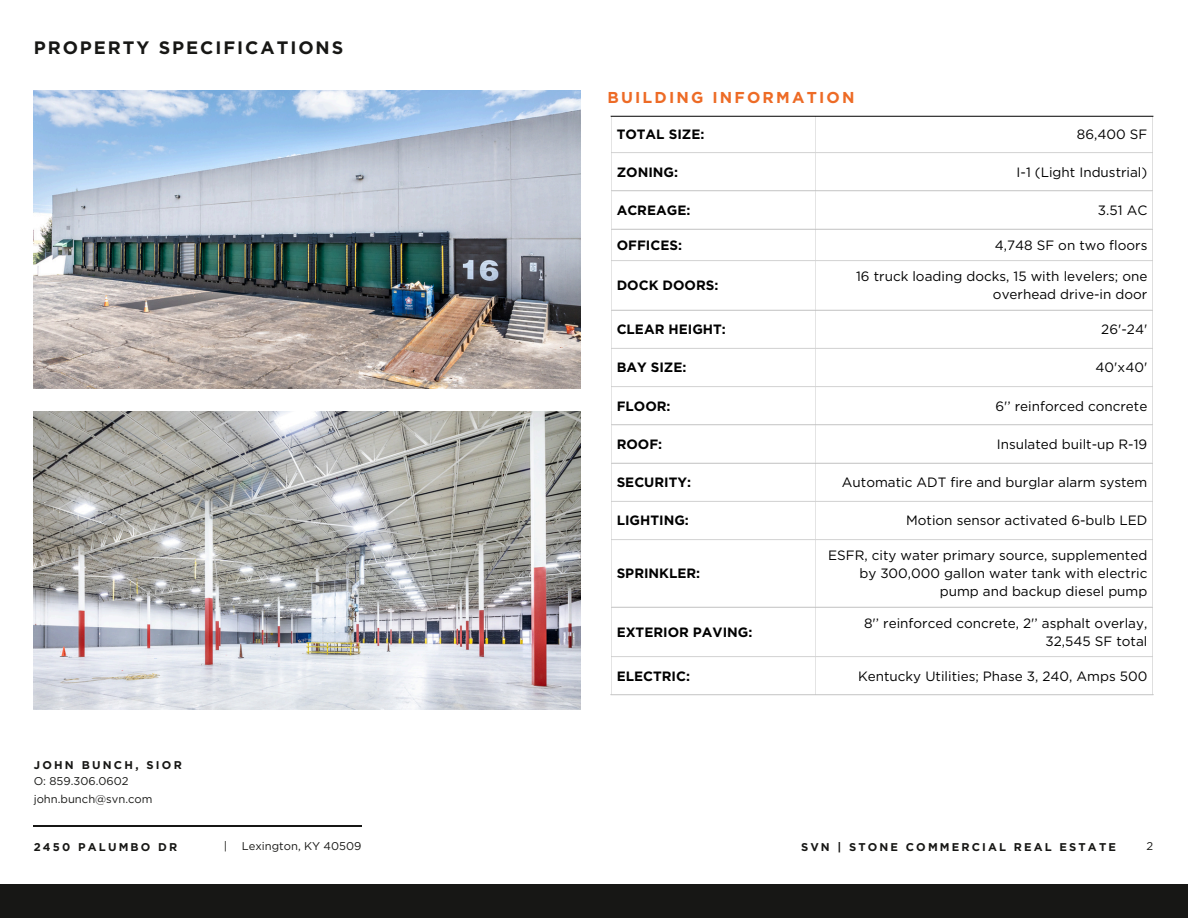
<style>
.page{position:relative;width:1188px;height:918px;background:#fff}
.page>*{position:absolute;margin:0;border:0;box-sizing:border-box;transform-origin:0 0}
.t1{font:700 18px "Gotham";letter-spacing:.11em;color:#171715}
.t2{font:700 15.75px "Gotham";letter-spacing:.14em;color:#ed6b26}
.t3{font:13.5px/18px "Gotham";color:#000;text-align:right}
.t4{font:700 13.5px "Gotham";color:#000}
.t5{font:700 11.25px "Gotham";letter-spacing:.19em;color:#171715}
.t6{font:11.25px/18px "Gotham";color:#171715}
</style>
<div class="page">
<div style="left:0;top:884px;width:1188px;height:34px;background:#171715"></div>
<hr style="left:34px;top:826px;width:179px;height:1px;background:#171715">
<svg style="left:213px;top:826px;width:29px;height:1px"></svg>
<hr style="left:242px;top:826px;width:119px;height:1px;background:#171715">
<svg style="left:612px;top:117px;width:541px;height:577px"></svg>
<hr style="left:815px;top:117px;width:1px;height:577px;background:#fff">
<hr style="left:611px;top:116px;width:542px;height:1px;background:#000">
<hr style="left:611px;top:152px;width:542px;height:1px;background:#d9d9d9">
<hr style="left:611px;top:190px;width:542px;height:1px;background:#d9d9d9">
<hr style="left:611px;top:229px;width:542px;height:1px;background:#d9d9d9">
<hr style="left:611px;top:260px;width:542px;height:1px;background:#d9d9d9">
<hr style="left:611px;top:310px;width:542px;height:1px;background:#d9d9d9">
<hr style="left:611px;top:348px;width:542px;height:1px;background:#d9d9d9">
<hr style="left:611px;top:386px;width:542px;height:1px;background:#d9d9d9">
<hr style="left:611px;top:424px;width:542px;height:1px;background:#d9d9d9">
<hr style="left:611px;top:463px;width:542px;height:1px;background:#d9d9d9">
<hr style="left:611px;top:501px;width:542px;height:1px;background:#d9d9d9">
<hr style="left:611px;top:539px;width:542px;height:1px;background:#d9d9d9">
<hr style="left:611px;top:607px;width:542px;height:1px;background:#d9d9d9">
<hr style="left:611px;top:656px;width:542px;height:1px;background:#d9d9d9">
<hr style="left:611px;top:694px;width:542px;height:1px;background:#d9d9d9">
<img style="left:34px;top:90px;width:546px;height:299px">
<img style="left:34px;top:411px;width:546px;height:299px">
<h3 class="t1" style="left:34px;top:37px;width:311px">PROPERTY SPECIFICATIONS</h3>
<p class="t2" style="left:608px;top:88px;width:249px">BUILDING INFORMATION</p>
<p class="t4" style="left:617px;top:126px;width:89px">TOTAL SIZE:</p>
<p class="t3" style="left:1077px;top:125px;width:72px">86,400 SF</p>
<p class="t4" style="left:617px;top:164px;width:63px">ZONING:</p>
<h2 class="t3" style="left:1017px;top:163px;width:132px">I-1 (Light Industrial)</h2>
<p class="t4" style="left:617px;top:202px;width:75px">ACREAGE:</p>
<p class="t3" style="left:1098px;top:201px;width:51px">3.51 AC</p>
<p class="t4" style="left:617px;top:237px;width:67px">OFFICES:</p>
<p class="t3" style="left:995px;top:236px;width:154px">4,748 SF on two floors</p>
<p class="t4" style="left:617px;top:277px;width:103px">DOCK DOORS:</p>
<p class="t3" style="left:856px;top:267px;width:293px">16 truck loading docks, 15 with levelers; one overhead drive-in door</p>
<p class="t4" style="left:617px;top:321px;width:111px">CLEAR HEIGHT:</p>
<p class="t3" style="left:1101px;top:320px;width:48px">26'-24'</p>
<p class="t4" style="left:617px;top:359px;width:71px">BAY SIZE:</p>
<p class="t3" style="left:1096px;top:359px;width:53px">40'x40'</p>
<p class="t4" style="left:617px;top:398px;width:55px">FLOOR:</p>
<p class="t3" style="left:995px;top:397px;width:153px">6'’ reinforced concrete</p>
<p class="t4" style="left:617px;top:436px;width:47px">ROOF:</p>
<p class="t3" style="left:997px;top:435px;width:152px">Insulated built-up R-19</p>
<p class="t4" style="left:617px;top:474px;width:76px">SECURITY:</p>
<p class="t3" style="left:842px;top:473px;width:307px">Automatic ADT fire and burglar alarm system</p>
<p class="t4" style="left:617px;top:512px;width:74px">LIGHTING:</p>
<p class="t3" style="left:906px;top:512px;width:243px">Motion sensor activated 6-bulb LED</p>
<p class="t4" style="left:617px;top:565px;width:85px">SPRINKLER:</p>
<p class="t3" style="left:828px;top:546px;width:321px">ESFR, city water primary source, supplemented by 300,000 gallon water tank with electric pump and backup diesel pump</p>
<p class="t4" style="left:617px;top:624px;width:137px">EXTERIOR PAVING:</p>
<p class="t3" style="left:864px;top:614px;width:285px">8'’ reinforced concrete, 2'’ asphalt overlay,<br>32,545 SF total</p>
<p class="t4" style="left:617px;top:668px;width:75px">ELECTRIC:</p>
<p class="t3" style="left:858px;top:667px;width:291px">Kentucky Utilities; Phase 3, 240, Amps 500</p>
<p class="t5" style="left:34px;top:758px;width:150px">JOHN BUNCH, SIOR</p>
<p class="t6" style="left:34px;top:772px;width:120px">O: 859.306.0602 john.bunch@svn.com</p>
<p class="t5" style="left:34px;top:840px;width:145px">2450 PALUMBO DR</p>
<p class="t6" style="left:224px;top:837px;width:5px">|</p>
<h3 class="t6" style="left:242px;top:837px;width:121px">Lexington, KY 40509</h3>
<p class="t5" style="left:801px;top:840px;width:316px">SVN | STONE COMMERCIAL REAL ESTATE</p>
<p class="t6" style="left:1146px;top:837px;width:8px">2</p>
</div>
